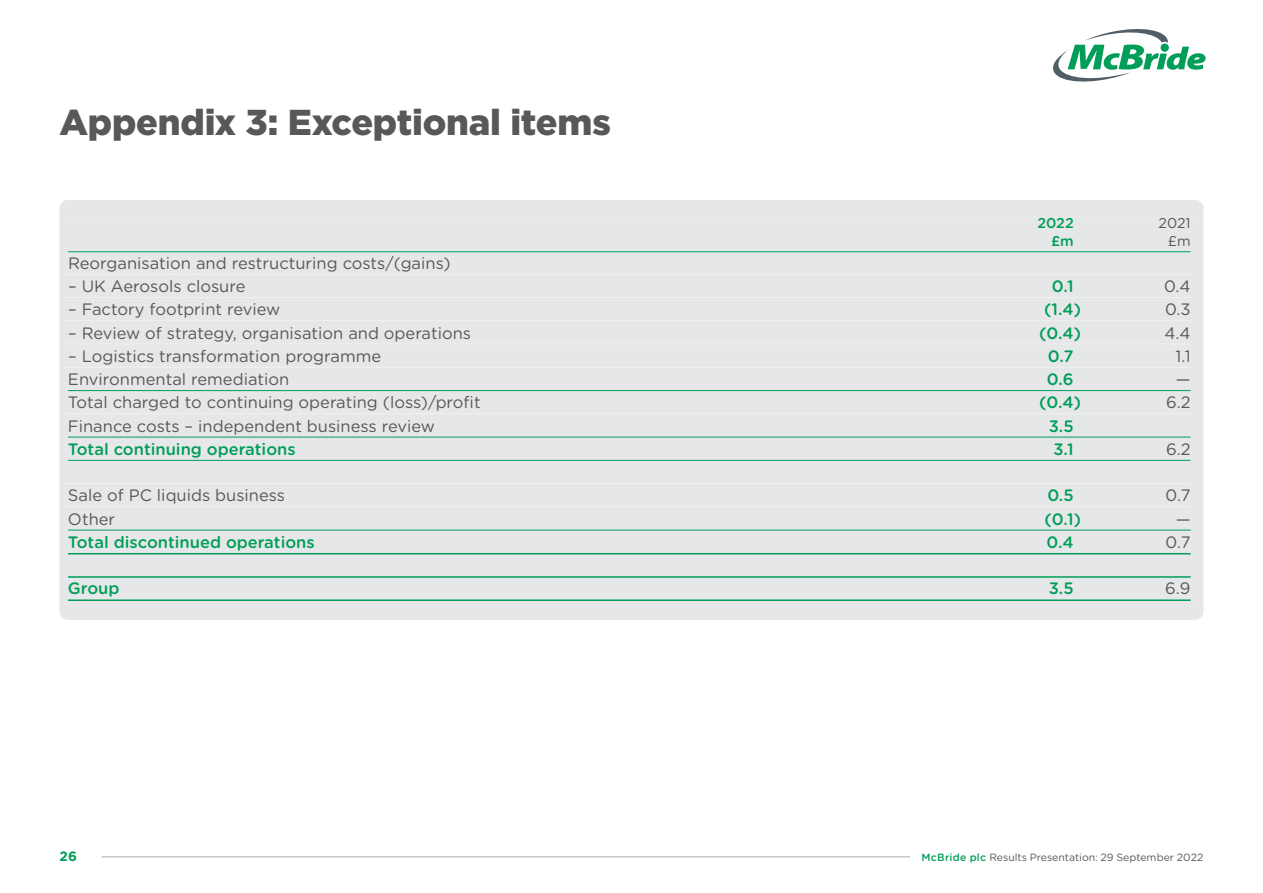
<style>
.page{position:relative;width:1263px;height:893px;background:#fff}
.page>*{position:absolute;margin:0;border:0;box-sizing:border-box;transform-origin:0 0}
.t1{font:900 36px "Gotham";letter-spacing:-.005em;color:#57585a}
.t2{font:16.5px "Gotham Rounded";color:#57585a}
.t3{font:500 16.5px "Gotham Rounded";color:#009e58}
.t4{font:500 14.25px "Gotham Rounded";color:#009e58}
.t5{font:14.25px "Gotham Rounded";color:#57585a}
.t6{font:700 13.5px "Gotham Rounded";color:#009e58}
.t7{font:10.5px "Gotham Rounded";color:#57585a}
.s1{font-weight:500;color:#009e58}
</style>
<div class="page">
<svg style="left:1053px;top:29px;width:152px;height:53px"></svg>
<hr style="left:102px;top:856px;width:808px;height:1px;background:#a8a9ad">
<div style="left:60px;top:217px;width:1143px;height:386px;background:#e6e7e9"></div>
<div style="left:60px;top:200px;width:1143px;height:17px;background:#e6e7e9"></div>
<hr style="left:68px;top:251px;width:1123px;height:1px;background:#009e58">
<hr style="left:64px;top:274px;width:1127px;height:1px;background:#f0f1f2">
<hr style="left:64px;top:297px;width:1127px;height:1px;background:#f0f1f2">
<hr style="left:64px;top:320px;width:1127px;height:1px;background:#f0f1f2">
<hr style="left:64px;top:344px;width:1127px;height:1px;background:#f0f1f2">
<hr style="left:64px;top:367px;width:1127px;height:1px;background:#f0f1f2">
<hr style="left:68px;top:390px;width:1123px;height:1px;background:#009e58">
<hr style="left:64px;top:413px;width:1127px;height:1px;background:#f0f1f2">
<hr style="left:68px;top:437px;width:1123px;height:1px;background:#009e58">
<hr style="left:68px;top:460px;width:1123px;height:1px;background:#009e58">
<hr style="left:64px;top:483px;width:1127px;height:1px;background:#f0f1f2">
<hr style="left:64px;top:506px;width:1127px;height:1px;background:#f0f1f2">
<hr style="left:68px;top:530px;width:1123px;height:1px;background:#009e58">
<hr style="left:68px;top:553px;width:1123px;height:1px;background:#009e58">
<hr style="left:68px;top:576px;width:1123px;height:2px;background:#009e58">
<hr style="left:68px;top:599px;width:1123px;height:2px;background:#009e58">
<div style="left:60px;top:603px;width:1143px;height:17px;background:#e6e7e9"></div>
<h1 class="t1" style="left:60px;top:98px;width:553px">Appendix 3: Exceptional items</h1>
<p class="t4" style="left:1037px;top:213px;width:38px">2022</p>
<p class="t5" style="left:1158px;top:213px;width:34px">2021</p>
<p class="t4" style="left:1051px;top:231px;width:24px">£m</p>
<p class="t5" style="left:1168px;top:231px;width:24px">£m</p>
<p class="t2" style="left:68px;top:252px;width:384px">Reorganisation and restructuring costs/(gains)</p>
<p class="t2" style="left:68px;top:275px;width:179px">– UK Aerosols closure</p>
<p class="t3" style="left:1052px;top:274px;width:23px">0.1</p>
<p class="t2" style="left:1164px;top:275px;width:28px">0.4</p>
<p class="t2" style="left:68px;top:298px;width:214px">– Factory footprint review</p>
<p class="t3" style="left:1044px;top:298px;width:38px">(1.4)</p>
<p class="t2" style="left:1165px;top:298px;width:27px">0.3</p>
<p class="t2" style="left:68px;top:321px;width:405px">– Review of strategy, organisation and operations</p>
<p class="t3" style="left:1039px;top:321px;width:43px">(0.4)</p>
<p class="t2" style="left:1164px;top:321px;width:28px">4.4</p>
<p class="t2" style="left:68px;top:345px;width:315px">– Logistics transformation programme</p>
<p class="t3" style="left:1048px;top:344px;width:27px">0.7</p>
<p class="t2" style="left:1175px;top:345px;width:17px">1.1</p>
<p class="t2" style="left:68px;top:368px;width:223px">Environmental remediation</p>
<p class="t3" style="left:1047px;top:367px;width:28px">0.6</p>
<p class="t2" style="left:1176px;top:368px;width:16px">—</p>
<p class="t2" style="left:68px;top:391px;width:414px">Total charged to continuing operating (loss)/profit</p>
<p class="t3" style="left:1039px;top:391px;width:43px">(0.4)</p>
<p class="t2" style="left:1166px;top:391px;width:26px">6.2</p>
<p class="t2" style="left:68px;top:414px;width:368px">Finance costs – independent business review</p>
<p class="t3" style="left:1049px;top:414px;width:26px">3.5</p>
<p class="t3" style="left:68px;top:437px;width:229px">Total continuing operations</p>
<p class="t3" style="left:1053px;top:437px;width:22px">3.1</p>
<p class="t2" style="left:1166px;top:438px;width:26px">6.2</p>
<p class="t2" style="left:68px;top:484px;width:219px">Sale of PC liquids business</p>
<p class="t3" style="left:1047px;top:484px;width:28px">0.5</p>
<p class="t2" style="left:1165px;top:484px;width:27px">0.7</p>
<p class="t2" style="left:68px;top:507px;width:49px">Other</p>
<p class="t3" style="left:1045px;top:507px;width:38px">(0.1)</p>
<p class="t2" style="left:1176px;top:507px;width:16px">—</p>
<p class="t3" style="left:68px;top:530px;width:248px">Total discontinued operations</p>
<p class="t3" style="left:1046px;top:530px;width:29px">0.4</p>
<p class="t2" style="left:1165px;top:531px;width:27px">0.7</p>
<p class="t3" style="left:68px;top:577px;width:53px">Group</p>
<p class="t3" style="left:1049px;top:577px;width:26px">3.5</p>
<p class="t2" style="left:1165px;top:577px;width:27px">6.9</p>
<p class="t6" style="left:60px;top:846px;width:19px">26</p>
<p class="t7" style="left:921px;top:850px;width:283px"><span class="s1">McBride plc</span> Results Presentation: 29 September 2022</p>
</div>
